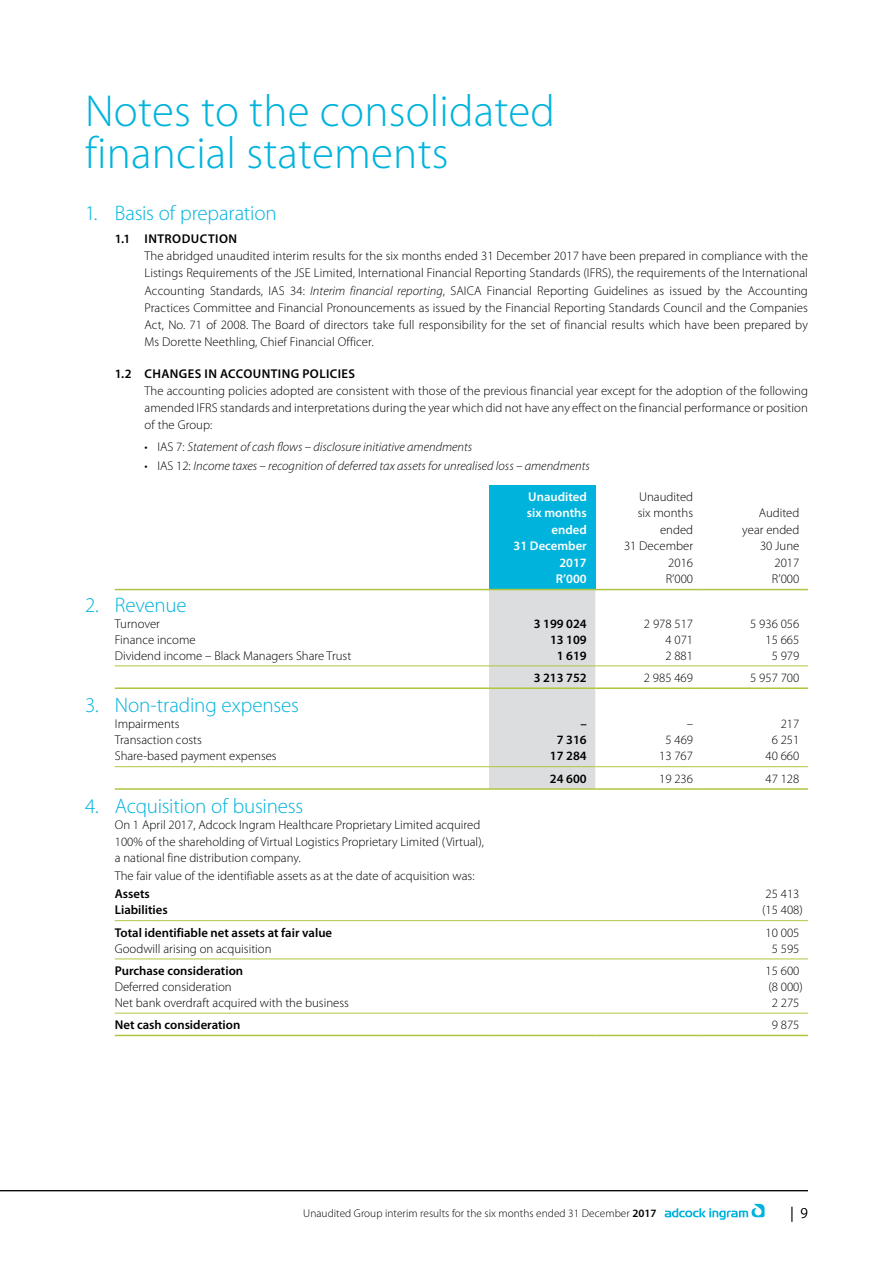
<style>
.page{position:relative;width:893px;height:1263px;background:#fff}
.page>*{position:absolute;margin:0;border:0;box-sizing:border-box;transform-origin:0 0}
.t1{font:300 45px/42px "Myriad Pro";letter-spacing:.005em;color:#00b3dc}
.t2{font:300 21px "Myriad Pro";letter-spacing:-.01em;color:#00b3dc}
.t3{font:300 15px "Myriad Pro";color:#000}
.t4{font:300 12.75px/16.5px "Myriad Pro";color:#000;text-align:justify}
.t5{font:italic 300 12.75px "Myriad Pro";color:#000}
.t6{font:600 12.75px "Myriad Pro";color:#000}
.t7{font:600 12.75px "Myriad Pro";letter-spacing:.035em;color:#000}
.t8{font:600 12.75px/16.5px "Myriad Pro";color:#fff;text-align:right}
.t9{font:300 11.25px "Myriad Pro";letter-spacing:.005em;color:#000}
.s1{font-style:italic}
.s2{font-style:normal}
.s3{font-weight:600}
</style>
<div class="page">
<svg style="left:665px;top:1204px;width:100px;height:16px"></svg>
<hr style="left:0;top:1190px;width:808px;height:1px;background:#000">
<div style="left:489px;top:485px;width:106px;height:104px;background:#00b3dc"></div>
<div style="left:489px;top:590px;width:106px;height:198px;background:#dcddde"></div>
<hr style="left:115px;top:589px;width:374px;height:1px;background:#b0c53f">
<hr style="left:489px;top:589px;width:106px;height:1px;background:#b0c53f">
<hr style="left:595px;top:589px;width:107px;height:1px;background:#b0c53f">
<hr style="left:702px;top:589px;width:106px;height:1px;background:#b0c53f">
<hr style="left:115px;top:687px;width:374px;height:2px;background:#b0c53f">
<hr style="left:489px;top:687px;width:106px;height:2px;background:#b0c53f">
<hr style="left:595px;top:687px;width:107px;height:2px;background:#b0c53f">
<hr style="left:702px;top:687px;width:106px;height:2px;background:#b0c53f">
<hr style="left:115px;top:788px;width:374px;height:2px;background:#b0c53f">
<hr style="left:489px;top:788px;width:106px;height:2px;background:#b0c53f">
<hr style="left:595px;top:788px;width:107px;height:2px;background:#b0c53f">
<hr style="left:702px;top:788px;width:106px;height:2px;background:#b0c53f">
<hr style="left:115px;top:1035px;width:374px;height:1px;background:#b0c53f">
<hr style="left:489px;top:1035px;width:106px;height:1px;background:#b0c53f">
<hr style="left:595px;top:1035px;width:107px;height:1px;background:#b0c53f">
<hr style="left:702px;top:1035px;width:106px;height:1px;background:#b0c53f">
<hr style="left:115px;top:665px;width:374px;height:1px;background:#b0c53f">
<hr style="left:489px;top:665px;width:106px;height:1px;background:#b0c53f">
<hr style="left:595px;top:665px;width:107px;height:1px;background:#b0c53f">
<hr style="left:702px;top:665px;width:106px;height:1px;background:#b0c53f">
<hr style="left:115px;top:766px;width:374px;height:1px;background:#b0c53f">
<hr style="left:489px;top:766px;width:106px;height:1px;background:#b0c53f">
<hr style="left:595px;top:766px;width:107px;height:1px;background:#b0c53f">
<hr style="left:702px;top:766px;width:106px;height:1px;background:#b0c53f">
<hr style="left:115px;top:920px;width:374px;height:1px;background:#b0c53f">
<hr style="left:489px;top:920px;width:106px;height:1px;background:#b0c53f">
<hr style="left:595px;top:920px;width:107px;height:1px;background:#b0c53f">
<hr style="left:702px;top:920px;width:106px;height:1px;background:#b0c53f">
<hr style="left:115px;top:958px;width:374px;height:1px;background:#b0c53f">
<hr style="left:489px;top:958px;width:106px;height:1px;background:#b0c53f">
<hr style="left:595px;top:958px;width:107px;height:1px;background:#b0c53f">
<hr style="left:702px;top:958px;width:106px;height:1px;background:#b0c53f">
<hr style="left:115px;top:1013px;width:374px;height:1px;background:#b0c53f">
<hr style="left:489px;top:1013px;width:106px;height:1px;background:#b0c53f">
<hr style="left:595px;top:1013px;width:107px;height:1px;background:#b0c53f">
<hr style="left:702px;top:1013px;width:106px;height:1px;background:#b0c53f">
<h1 class="t1" style="left:85px;top:90px;width:471px">Notes to the consolidated financial statements</h1>
<h2 class="t2" style="left:85px;top:200px;width:193px">1. Basis of preparation</h2>
<p class="t7" style="left:115px;top:230px;width:124px">1.1 INTRODUCTION</p>
<p class="t4" style="left:145px;top:247px;width:665px;line-height:17.2px">The abridged unaudited interim results for the six months ended 31 December 2017 have been prepared in compliance with the Listings Requirements of the JSE Limited, International Financial Reporting Standards (IFRS), the requirements of the International Accounting Standards, IAS 34: <span class="s1">Interim financial reporting</span>, SAICA Financial Reporting Guidelines as issued by the Accounting Practices Committee and Financial Pronouncements as issued by the Financial Reporting Standards Council and the Companies Act, No. 71 of 2008. The Board of directors take full responsibility for the set of financial results which have been prepared by Ms Dorette Neethling, Chief Financial Officer.</p>
<p class="t7" style="left:115px;top:365px;width:242px">1.2 CHANGES IN ACCOUNTING POLICIES</p>
<p class="t4" style="left:145px;top:382px;width:665px;line-height:17.2px">The accounting policies adopted are consistent with those of the previous financial year except for the adoption of the following amended IFRS standards and interpretations during the year which did not have any effect on the financial performance or position of the Group:</p>
<p class="t5" style="left:145px;top:439px;width:329px"><span class="s2">• IAS 7:</span> Statement of cash flows – disclosure initiative amendments</p>
<p class="t5" style="left:145px;top:458px;width:447px"><span class="s2">• IAS 12:</span> Income taxes – recognition of deferred tax assets for unrealised loss – amendments</p>
<p class="t8" style="left:514px;top:488px;width:75px">Unaudited six months ended<br>31 December<br>2017<br>R’000</p>
<p class="t4" style="left:624px;top:488px;width:71px;text-align:right">Unaudited six months ended<br>31 December<br>2016<br>R’000</p>
<p class="t4" style="left:742px;top:504px;width:59px;text-align:right">Audited year ended<br>30 June<br>2017<br>R’000</p>
<h2 class="t2" style="left:85px;top:592px;width:103px">2. Revenue</h2>
<p class="t4" style="left:115px;top:615px;width:47px">Turnover</p>
<p class="t6" style="left:534px;top:615px;width:55px">3 199 024</p>
<p class="t4" style="left:644px;top:615px;width:51px">2 978 517</p>
<p class="t4" style="left:750px;top:615px;width:51px">5 936 056</p>
<p class="t4" style="left:115px;top:631px;width:82px">Finance income</p>
<p class="t6" style="left:550px;top:631px;width:38px">13 109</p>
<p class="t4" style="left:665px;top:631px;width:29px">4 071</p>
<p class="t4" style="left:765px;top:631px;width:35px">15 665</p>
<p class="t4" style="left:115px;top:647px;width:238px">Dividend income – Black Managers Share Trust</p>
<p class="t6" style="left:557px;top:647px;width:31px">1 619</p>
<p class="t4" style="left:665px;top:647px;width:29px">2 881</p>
<p class="t4" style="left:772px;top:647px;width:29px">5 979</p>
<p class="t6" style="left:534px;top:669px;width:55px">3 213 752</p>
<p class="t4" style="left:644px;top:669px;width:51px">2 985 469</p>
<p class="t4" style="left:750px;top:669px;width:51px">5 957 700</p>
<h2 class="t2" style="left:85px;top:693px;width:216px">3. Non-trading expenses</h2>
<p class="t4" style="left:115px;top:716px;width:66px">Impairments</p>
<p class="t6" style="left:580px;top:716px;width:8px">–</p>
<p class="t4" style="left:687px;top:716px;width:8px">–</p>
<p class="t4" style="left:781px;top:716px;width:20px">217</p>
<p class="t4" style="left:115px;top:732px;width:89px">Transaction costs</p>
<p class="t6" style="left:557px;top:732px;width:31px">7 316</p>
<p class="t4" style="left:665px;top:732px;width:29px">5 469</p>
<p class="t4" style="left:772px;top:732px;width:29px">6 251</p>
<p class="t4" style="left:115px;top:748px;width:163px">Share-based payment expenses</p>
<p class="t6" style="left:550px;top:748px;width:38px">17 284</p>
<p class="t4" style="left:659px;top:748px;width:35px">13 767</p>
<p class="t4" style="left:765px;top:748px;width:35px">40 660</p>
<p class="t6" style="left:550px;top:770px;width:38px">24 600</p>
<p class="t4" style="left:659px;top:770px;width:35px">19 236</p>
<p class="t4" style="left:765px;top:770px;width:35px">47 128</p>
<h2 class="t2" style="left:85px;top:794px;width:220px">4. Acquisition of business</h2>
<p class="t4" style="left:115px;top:816px;width:371px;text-align:left">On 1 April 2017, Adcock Ingram Healthcare Proprietary Limited acquired<br>100% of the shareholding of Virtual Logistics Proprietary Limited (Virtual), a national fine distribution company.</p>
<p class="t4" style="left:115px;top:868px;width:361px">The fair value of the identifiable assets as at the date of acquisition was:</p>
<p class="t6" style="left:115px;top:886px;width:37px">Assets</p>
<p class="t4" style="left:765px;top:886px;width:35px">25 413</p>
<p class="t6" style="left:115px;top:902px;width:54px">Liabilities</p>
<p class="t4" style="left:762px;top:902px;width:42px">(15 408)</p>
<p class="t6" style="left:115px;top:924px;width:219px">Total identifiable net assets at fair value</p>
<p class="t4" style="left:765px;top:924px;width:35px">10 005</p>
<p class="t4" style="left:115px;top:940px;width:158px">Goodwill arising on acquisition</p>
<p class="t4" style="left:772px;top:940px;width:29px">5 595</p>
<p class="t6" style="left:115px;top:962px;width:130px">Purchase consideration</p>
<p class="t4" style="left:765px;top:962px;width:35px">15 600</p>
<p class="t4" style="left:115px;top:978px;width:118px">Deferred consideration</p>
<p class="t4" style="left:768px;top:978px;width:36px">(8 000)</p>
<p class="t4" style="left:115px;top:994px;width:236px">Net bank overdraft acquired with the business</p>
<p class="t4" style="left:772px;top:994px;width:29px">2 275</p>
<p class="t6" style="left:115px;top:1017px;width:127px">Net cash consideration</p>
<p class="t4" style="left:772px;top:1016px;width:29px">9 875</p>
<p class="t9" style="left:303px;top:1207px;width:355px">Unaudited Group interim results for the six months ended 31 December <span class="s3">2017</span></p>
<p class="t3" style="left:791px;top:1204px;width:19px">| 9</p>
</div>
